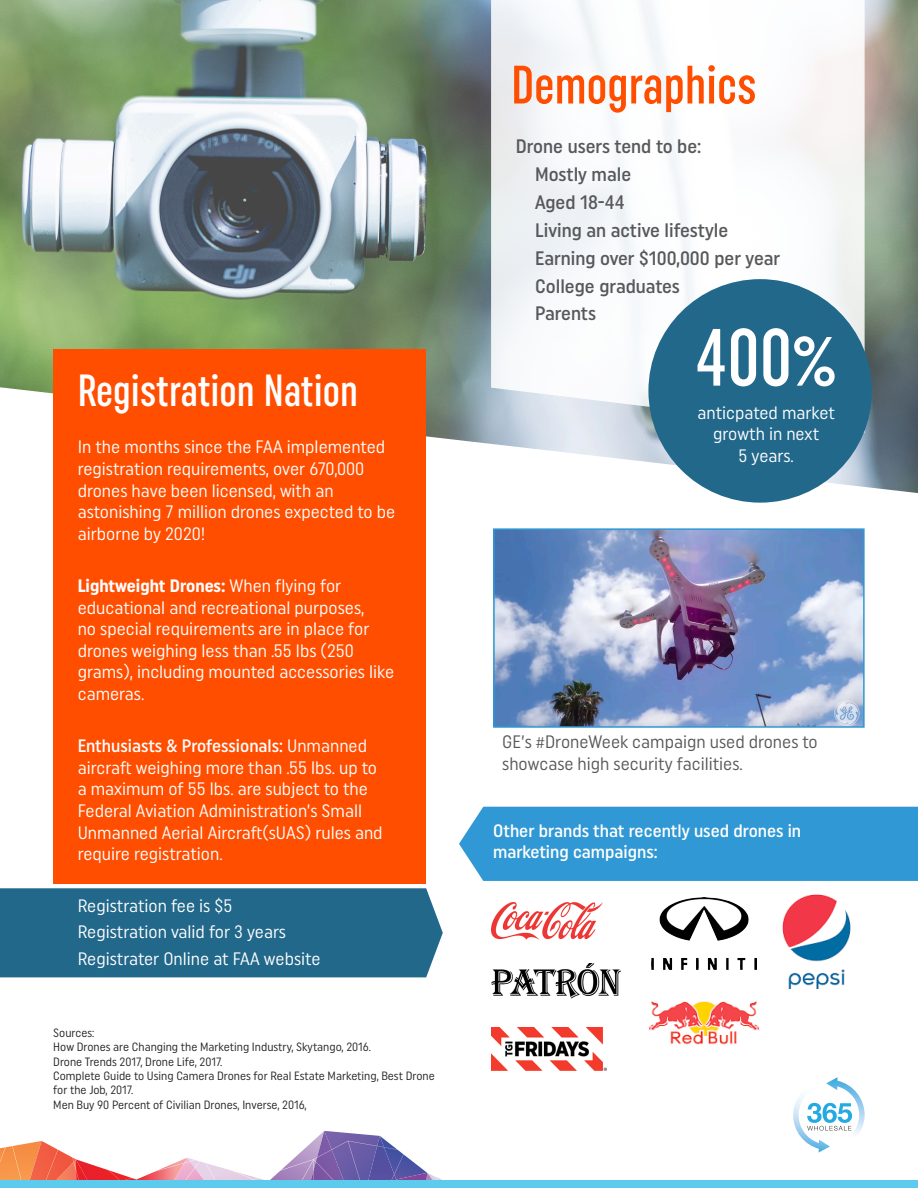
<style>
.page{position:relative;width:918px;height:1188px;background:#fff}
.page>*{position:absolute;margin:0;border:0;box-sizing:border-box;transform-origin:0 0}
.t1{font:500 extra-condensed 81px "Uniform";color:#fff}
.t2{font:500 extra-condensed 54px "Uniform";color:#ff4e00}
.t3{font:500 extra-condensed 45px "Uniform";color:#fff}
.t4{font:500 19.5px/27.9px "Uniform Condensed";color:#57585a}
.t5{font:18px/21.6px "Uniform Condensed";color:#fff}
.t6{font:18px/21.6px "Uniform Condensed";color:#57585a}
.t7{font:500 18px/21.6px "Uniform Condensed";color:#fff}
.t8{font:12px/14.4px "Uniform Condensed";color:#231f20}
.s1{font-weight:700}
.s2{font-weight:500}
</style>
<div class="page">
<img style="left:496px;top:531px;width:366px;height:194px">
<div style="left:493px;top:528px;width:372px;height:200px;border:2px solid #3098d4"></div>
<div style="left:0;top:888px;width:443px;height:89px;background:#22688b"></div>
<div style="left:459px;top:807px;width:459px;height:74px;background:#3098d4"></div>
<img style="left:0;top:0;width:918px;height:493px">
<svg style="left:0;top:1131px;width:460px;height:50px"></svg>
<div style="left:0;top:1181px;width:918px;height:7px;background:#5ccbed"></div>
<img style="left:830px;top:1077px;width:35px;height:57px">
<img style="left:793px;top:1081px;width:37px;height:72px">
<svg style="left:807px;top:1103px;width:45px;height:28px"></svg>
<div style="left:53px;top:349px;width:373px;height:535px;background:#ff4e00"></div>
<img style="left:491px;top:903px;width:112px;height:37px">
<img style="left:782px;top:894px;width:69px;height:95px">
<img style="left:491px;top:964px;width:130px;height:34px">
<img style="left:651px;top:898px;width:105px;height:72px">
<img style="left:648px;top:1001px;width:111px;height:44px">
<img style="left:491px;top:1028px;width:116px;height:43px">
<svg style="left:490px;top:0;width:375px;height:434px"></svg>
<div style="left:648px;top:279px;width:224px;height:224px;background:#22688b;border-radius:50%"></div>
<h3 class="t3" style="left:78px;top:364px;width:282px">Registration Nation</h3>
<p class="t5" style="left:78px;top:436px;width:319px">In the months since the FAA implemented registration requirements, over 670,000 drones have been licensed, with an astonishing 7 million drones expected to be airborne by 2020!</p>
<p class="t5" style="left:78px;top:574px;width:318px"><span class="s1">Lightweight Drones:</span> When flying for educational and recreational purposes,<br>no special requirements are in place for drones weighing less than .55 lbs (250 grams), including mounted accessories like cameras.</p>
<p class="t5" style="left:78px;top:735px;width:306px"><span class="s2">Enthusiasts &amp; Professionals:</span> Unmanned aircraft weighing more than .55 lbs. up to a maximum of 55 lbs. are subject to the Federal Aviation Administration’s Small Unmanned Aerial Aircraft(sUAS) rules and require registration.</p>
<p class="t5" style="left:78px;top:893px;width:244px;line-height:26.1px">Registration fee is $5<br>Registration valid for 3 years<br>Registrater Online at FAA website</p>
<p class="t8" style="left:53px;top:1025px;width:383px">Sources:<br>How Drones are Changing the Marketing Industry, Skytango, 2016.<br>Drone Trends 2017, Drone Life, 2017.<br>Complete Guide to Using Camera Drones for Real Estate Marketing, Best Drone for the Job, 2017.<br>Men Buy 90 Percent of Civilian Drones, Inverse, 2016,</p>
<h2 class="t2" style="left:511px;top:53px;width:247px">Demographics</h2>
<p class="t4" style="left:535px;top:132px;width:247px;text-indent:-20px">Drone users tend to be:<br>Mostly male<br>Aged 18-44<br>Living an active lifestyle<br>Earning over $100,000 per year<br>College graduates<br>Parents</p>
<h1 class="t1" style="left:695px;top:310px;width:143px">400%</h1>
<p class="t5" style="left:697px;top:401px;width:139px;text-align:center">anticpated market growth in next<br>5 years.</p>
<p class="t6" style="left:502px;top:730px;width:317px">GE’s #DroneWeek campaign used drones to showcase high security facilities.</p>
<p class="t7" style="left:493px;top:819px;width:309px">Other brands that recently used drones in marketing campaigns:</p>
</div>
